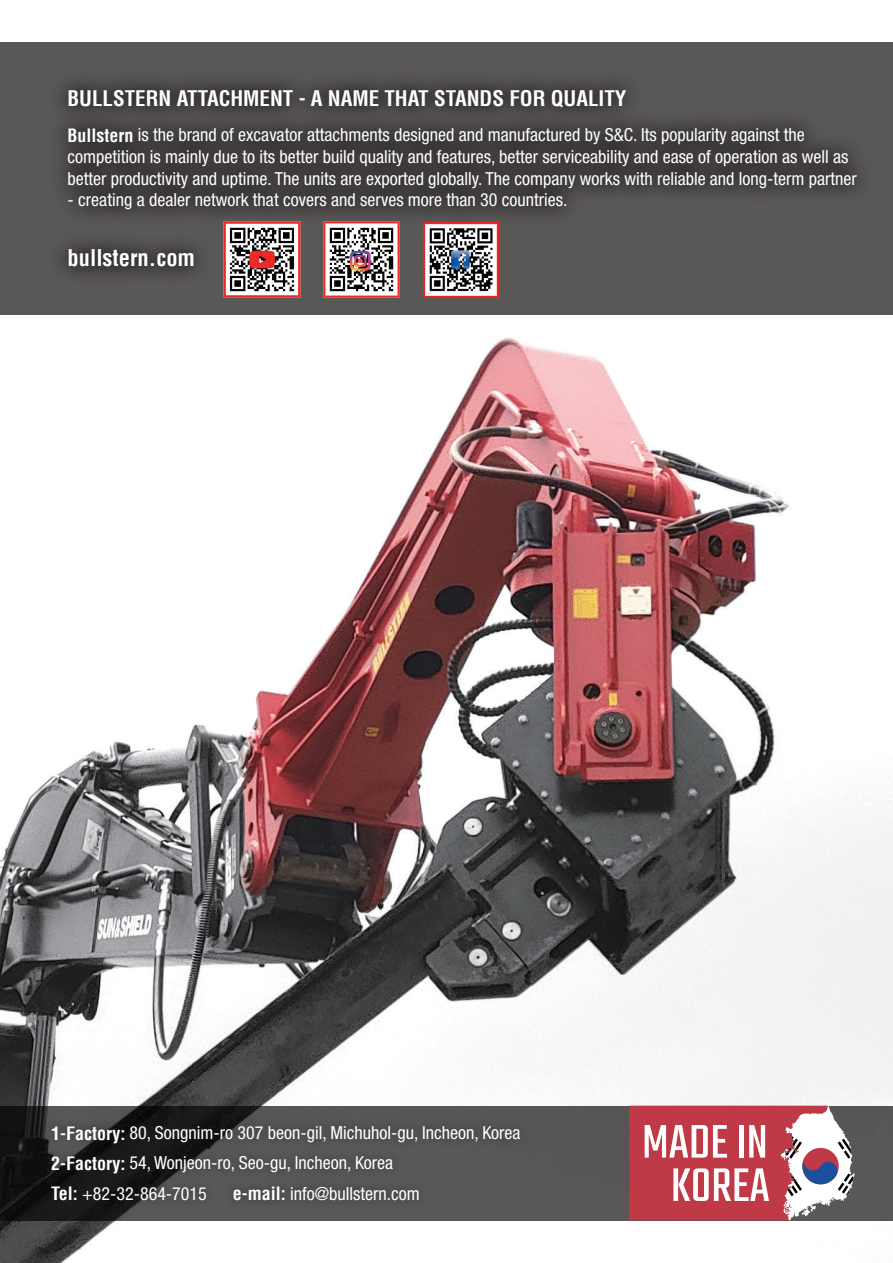
<style>
.page{position:relative;width:893px;height:1263px;background:#fff}
.page>*{position:absolute;margin:0;border:0;box-sizing:border-box;transform-origin:0 0}
.t1{font:700 condensed 22.5px "Helvetica";color:#fff}
.t2{font:700 condensed 21px "Helvetica";color:#fff}
.t3{font:condensed 18px/30.2px "Helvetica Neue";color:#fff}
.s1{font-family:"Helvetica";font-weight:700}
</style>
<div class="page">
<img style="left:0;top:42px;width:893px;height:1221px">
<svg style="left:0;top:1106px;width:893px;height:114px;background:#494647"></svg>
<div style="left:43px;top:1116px;width:486px;height:93px;background:#231f20;opacity:.75"></div>
<svg style="left:629px;top:1106px;width:226px;height:114px"></svg>
<div style="left:0;top:43px;width:893px;height:272px;background:#5a5757"></div>
<svg style="left:61px;top:81px;width:799px;height:194px"></svg>
<img style="left:219px;top:217px;width:85px;height:81px">
<img style="left:423px;top:223px;width:76px;height:75px">
<img style="left:319px;top:217px;width:85px;height:81px">
<p class="t2" style="left:68px;top:86px;width:560px">BULLSTERN ATTACHMENT - A NAME THAT STANDS FOR QUALITY</p>
<p class="t3" style="left:68px;top:124px;width:791px;line-height:21.6px"><span class="s1">Bullstern</span> is the brand of excavator attachments designed and manufactured by S&amp;C. Its popularity against the competition is mainly due to its better build quality and features, better serviceability and ease of operation as well as better productivity and uptime. The units are exported globally. The company works with reliable and long-term partner</p>
<p class="t3" style="left:68px;top:185px;width:501px">- creating a dealer network that covers and serves more than 30 countries.</p>
<p class="t1" style="left:68px;top:244px;width:129px">bullstern.com</p>
<p class="t3" style="left:51px;top:1118px;width:471px"><span class="s1">1-Factory:</span> 80, Songnim-ro 307 beon-gil, Michuhol-gu, Incheon, Korea<br><span class="s1">2-Factory:</span> 54, Wonjeon-ro, Seo-gu, Incheon, Korea<br><span class="s1">Tel:</span> +82-32-864-7015</p>
<p class="t3" style="left:233px;top:1178px;width:189px"><span class="s1">e-mail:</span> info@bullstern.com</p>
</div>
